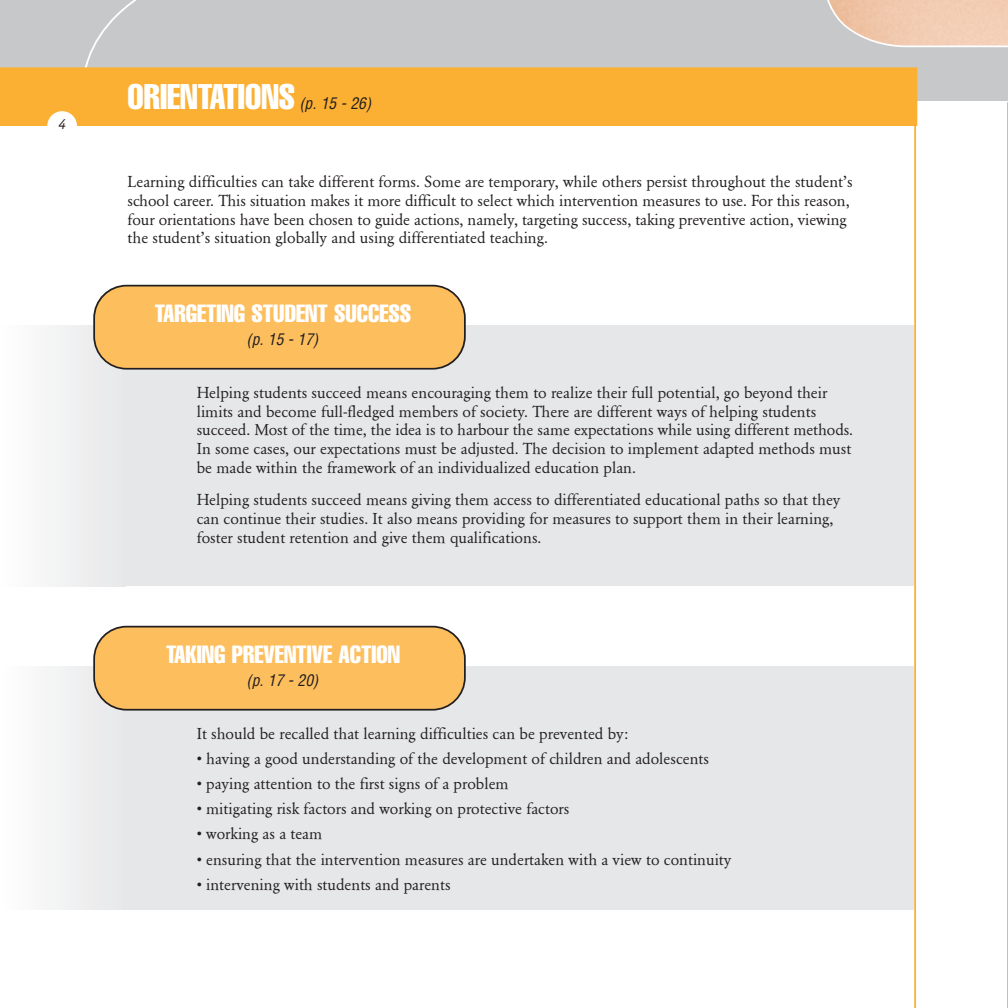
<style>
.page{position:relative;width:1008px;height:1008px;background:#fff}
.page>*{position:absolute;margin:0;border:0;box-sizing:border-box;transform-origin:0 0}
.t1{font:extra-condensed 35px "Helvetica";color:#fff}
.t2{font:extra-condensed 24.5px "Helvetica";color:#fff}
.t3{font:15.75px/18.9px "Garamond BE";color:#231f20}
.t4{font:italic condensed 15.75px "Helvetica";color:#231f20}
.t5{font:italic 14.88px "Officina Sans";color:#231f20}
.s1{font-style:italic;font-stretch:condensed;font-size:15.75px;color:#231f20}
</style>
<div class="page">
<div style="left:25px;top:667px;width:889px;height:243px;background:#e6e7e9"></div>
<div style="left:16px;top:667px;width:8px;height:243px;background:#fbfbfb"></div>
<div style="left:21px;top:667px;width:8px;height:243px;background:#fafafa"></div>
<div style="left:25px;top:667px;width:8px;height:243px;background:#f9f9f9"></div>
<div style="left:30px;top:667px;width:8px;height:243px;background:#f8f8f9"></div>
<div style="left:35px;top:667px;width:8px;height:243px;background:#f7f7f8"></div>
<div style="left:40px;top:667px;width:8px;height:243px;background:#f6f6f7"></div>
<div style="left:45px;top:667px;width:8px;height:243px;background:#f5f5f6"></div>
<div style="left:49px;top:667px;width:8px;height:243px;background:#f4f5f5"></div>
<div style="left:54px;top:667px;width:8px;height:243px;background:#f3f4f4"></div>
<div style="left:59px;top:667px;width:8px;height:243px;background:#f2f3f4"></div>
<div style="left:64px;top:667px;width:8px;height:243px;background:#f1f2f3"></div>
<div style="left:69px;top:667px;width:8px;height:243px;background:#f0f1f2"></div>
<div style="left:73px;top:667px;width:8px;height:243px;background:#f0f0f1"></div>
<div style="left:78px;top:667px;width:8px;height:243px;background:#efeff0"></div>
<div style="left:83px;top:667px;width:8px;height:243px;background:#eeeeef"></div>
<div style="left:88px;top:667px;width:8px;height:243px;background:#ededee"></div>
<div style="left:93px;top:667px;width:8px;height:243px;background:#ececee"></div>
<div style="left:97px;top:667px;width:8px;height:243px;background:#ebebed"></div>
<div style="left:102px;top:667px;width:8px;height:243px;background:#eaebec"></div>
<div style="left:107px;top:667px;width:8px;height:243px;background:#eaebec"></div>
<svg style="left:93px;top:626px;width:373px;height:85px;background:#f2b860"></svg>
<div style="left:87px;top:326px;width:827px;height:260px;background:#e6e7e9"></div>
<div style="left:16px;top:326px;width:8px;height:260px;background:#fbfbfb"></div>
<div style="left:20px;top:326px;width:9px;height:260px;background:#fafafa"></div>
<div style="left:25px;top:326px;width:9px;height:260px;background:#f9f9f9"></div>
<div style="left:30px;top:326px;width:8px;height:260px;background:#f8f8f9"></div>
<div style="left:35px;top:326px;width:8px;height:260px;background:#f7f7f8"></div>
<div style="left:40px;top:326px;width:8px;height:260px;background:#f6f6f7"></div>
<div style="left:44px;top:326px;width:9px;height:260px;background:#f5f5f6"></div>
<div style="left:49px;top:326px;width:9px;height:260px;background:#f4f5f5"></div>
<div style="left:54px;top:326px;width:8px;height:260px;background:#f3f4f4"></div>
<div style="left:59px;top:326px;width:8px;height:260px;background:#f2f3f4"></div>
<div style="left:64px;top:326px;width:8px;height:260px;background:#f1f2f3"></div>
<div style="left:68px;top:326px;width:9px;height:260px;background:#f0f1f2"></div>
<div style="left:73px;top:326px;width:9px;height:260px;background:#f0f0f1"></div>
<div style="left:78px;top:326px;width:8px;height:260px;background:#efeff0"></div>
<div style="left:83px;top:326px;width:8px;height:260px;background:#eeeeef"></div>
<div style="left:88px;top:326px;width:8px;height:260px;background:#ededee"></div>
<div style="left:92px;top:326px;width:9px;height:260px;background:#ececee"></div>
<div style="left:97px;top:326px;width:9px;height:260px;background:#ebebed"></div>
<div style="left:102px;top:326px;width:8px;height:260px;background:#eaebec"></div>
<div style="left:107px;top:326px;width:8px;height:260px;background:#eaebec"></div>
<div style="left:0;top:0;width:1008px;height:101px;background:#c7c8ca"></div>
<svg style="left:85px;top:0;width:51px;height:67px"></svg>
<hr style="left:914px;top:113px;width:2px;height:895px;background:#fbb033">
<hr style="left:1007px;top:102px;width:1px;height:906px;background:#fbb033">
<svg style="left:827px;top:0;width:181px;height:47px;background:#edcbb5"></svg>
<svg style="left:93px;top:285px;width:373px;height:85px;background:#f2b860"></svg>
<div style="left:0;top:67px;width:917px;height:59px;background:#fbb033"></div>
<div style="left:47px;top:111px;width:30px;height:30px;background:#fff;border-radius:50%"></div>
<p class="t5" style="left:59px;top:118px;width:9px">4</p>
<h1 class="t1" style="left:128px;top:84px;width:245px">ORIENTATIONS <span class="s1">(p. 15 - 26)</span></h1>
<p class="t3" style="left:128px;top:173px;width:727px">Learning difficulties can take different forms. Some are temporary, while others persist throughout the student’s school career. This situation makes it more difficult to select which intervention measures to use. For this reason, four orientations have been chosen to guide actions, namely, targeting success, taking preventive action, viewing the student’s situation globally and using differentiated teaching.</p>
<h2 class="t2" style="left:155px;top:304px;width:258px">TARGETING STUDENT SUCCESS</h2>
<p class="t4" style="left:246px;top:333px;width:74px">(p. 15 - 17)</p>
<p class="t3" style="left:197px;top:384px;width:658px">Helping students succeed means encouraging them to realize their full potential, go beyond their limits and become full-fledged members of society. There are different ways of helping students succeed. Most of the time, the idea is to harbour the same expectations while using different methods.<br>In some cases, our expectations must be adjusted. The decision to implement adapted methods must be made within the framework of an individualized education plan.</p>
<p class="t3" style="left:197px;top:491px;width:645px">Helping students succeed means giving them access to differentiated educational paths so that they can continue their studies. It also means providing for measures to support them in their learning, foster student retention and give them qualifications.</p>
<h2 class="t2" style="left:166px;top:645px;width:236px">TAKING PREVENTIVE ACTION</h2>
<p class="t4" style="left:246px;top:674px;width:74px">(p. 17 - 20)</p>
<p class="t3" style="left:197px;top:725px;width:433px">It should be recalled that learning difficulties can be prevented by:</p>
<p class="t3" style="left:197px;top:750px;width:514px">• having a good understanding of the development of children and adolescents</p>
<p class="t3" style="left:197px;top:776px;width:313px">• paying attention to the first signs of a problem</p>
<p class="t3" style="left:197px;top:801px;width:374px">• mitigating risk factors and working on protective factors</p>
<p class="t3" style="left:197px;top:826px;width:127px">• working as a team</p>
<p class="t3" style="left:197px;top:851px;width:536px">• ensuring that the intervention measures are undertaken with a view to continuity</p>
<p class="t3" style="left:197px;top:876px;width:255px">• intervening with students and parents</p>
</div>
